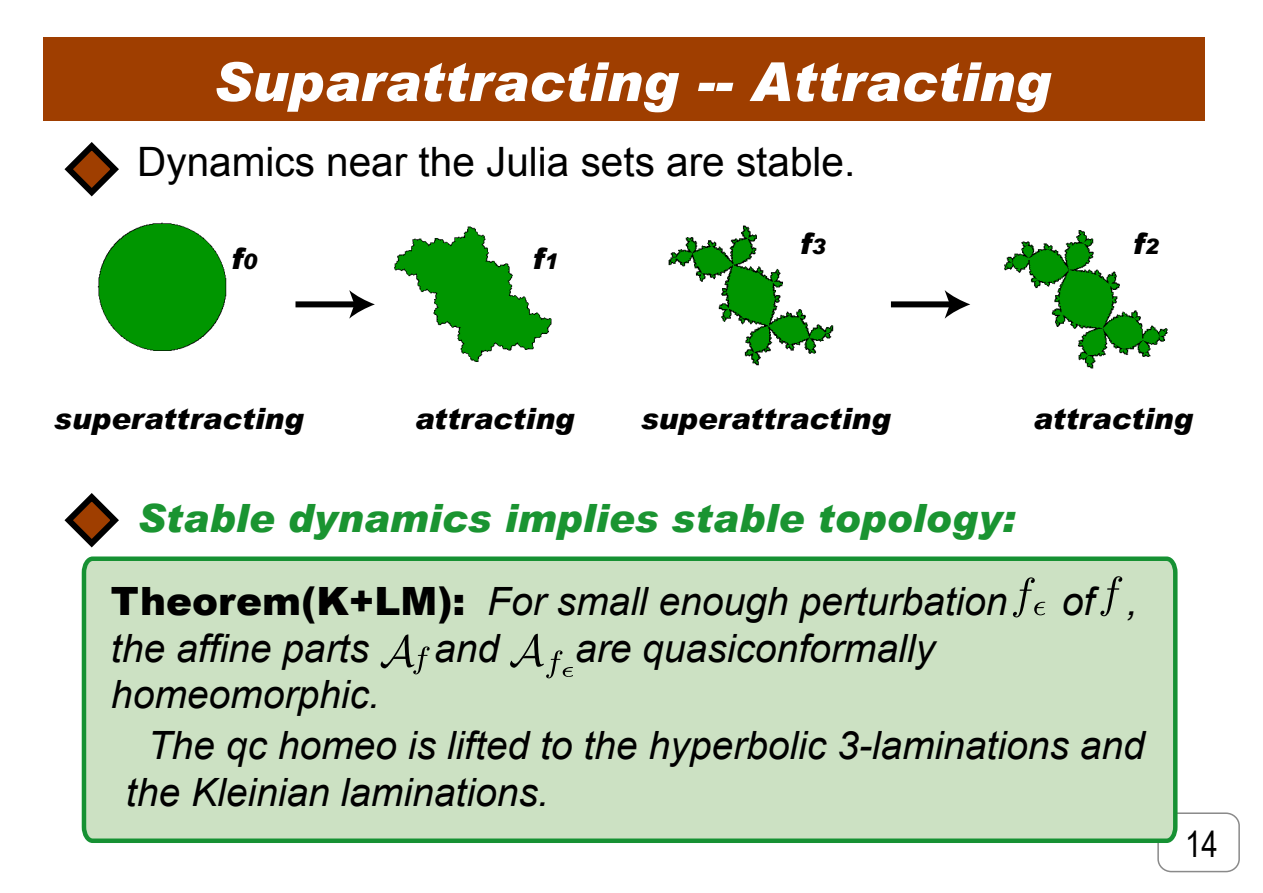
<style>
.page{position:relative;width:1263px;height:893px;background:#fff}
.page>*{position:absolute;margin:0;border:0;box-sizing:border-box;transform-origin:0 0}
.t1{font:italic 900 54px "Arial";color:#fff}
.t2{font:40.5px "Arial";color:#000}
.t3{font:italic 39px/51px "Arial";color:#000}
.t4{font:italic 900 39px "Arial";color:#1a9431}
.t5{font:36px "Arial Narrow";color:#000}
.t6{font:italic 900 29.4px "Arial";color:#000}
.s1{font-size:21.15px}
.s2{font-weight:900;font-style:normal}
</style>
<div class="page">
<div style="left:43px;top:38px;width:1161px;height:83px;background:#9f3e00"></div>
<div style="left:1157px;top:812px;width:83px;height:60px;background:#fff;border:2px solid #000;border-radius:13px"></div>
<img style="left:394px;top:226px;width:158px;height:136px">
<img style="left:97px;top:222px;width:130px;height:129px">
<div style="left:295px;top:301px;width:62px;height:6px;background:#000"></div>
<svg style="left:349px;top:290px;width:26px;height:29px"></svg>
<img style="left:668px;top:225px;width:166px;height:141px">
<img style="left:1004px;top:230px;width:164px;height:139px">
<div style="left:891px;top:301px;width:61px;height:6px;background:#000"></div>
<svg style="left:945px;top:290px;width:25px;height:29px"></svg>
<svg style="left:64px;top:493px;width:55px;height:55px"></svg>
<svg style="left:64px;top:142px;width:55px;height:55px"></svg>
<div style="left:81px;top:556px;width:1099px;height:289px;background:#cce1c3"></div>
<svg style="left:1100px;top:576px;width:22px;height:40px"></svg>
<svg style="left:1013px;top:577px;width:32px;height:40px"></svg>
<svg style="left:381px;top:634px;width:49px;height:40px;background:#aabba2"></svg>
<svg style="left:510px;top:634px;width:62px;height:44px;background:#b0c3a9"></svg>
<p class="t1" style="left:213px;top:48px;width:839px">Suparattracting -- Attracting</p>
<p class="t2" style="left:137px;top:135px;width:720px">Dynamics near the Julia sets are stable.</p>
<p class="t6" style="left:231px;top:240px;width:27px">f<span class="s1">0</span></p>
<p class="t6" style="left:532px;top:240px;width:27px">f<span class="s1">1</span></p>
<p class="t6" style="left:54px;top:400px;width:251px">superattracting</p>
<p class="t6" style="left:415px;top:400px;width:161px">attracting</p>
<p class="t6" style="left:800px;top:226px;width:27px">f<span class="s1">3</span></p>
<p class="t6" style="left:1133px;top:226px;width:27px">f<span class="s1">2</span></p>
<p class="t6" style="left:641px;top:400px;width:251px">superattracting</p>
<p class="t6" style="left:1033px;top:400px;width:161px">attracting</p>
<p class="t4" style="left:137px;top:494px;width:879px">Stable dynamics implies stable topology:</p>
<p class="t3" style="left:111px;top:576px;width:898px"><span class="s2">Theorem(K+LM):</span> For small enough perturbation</p>
<p class="t3" style="left:1062px;top:576px;width:77px">of ,</p>
<p class="t3" style="left:111px;top:623px;width:259px">the affine parts</p>
<p class="t3" style="left:434px;top:623px;width:67px">and</p>
<p class="t3" style="left:575px;top:623px;width:361px">are quasiconformally</p>
<p class="t3" style="left:148px;top:669px;width:999px;text-indent:-37px">homeomorphic.<br>The qc homeo is lifted to the hyperbolic 3-laminations and</p>
<p class="t3" style="left:126px;top:767px;width:424px">the Kleinian laminations.</p>
<p class="t5" style="left:1185px;top:818px;width:34px">14</p>
</div>
